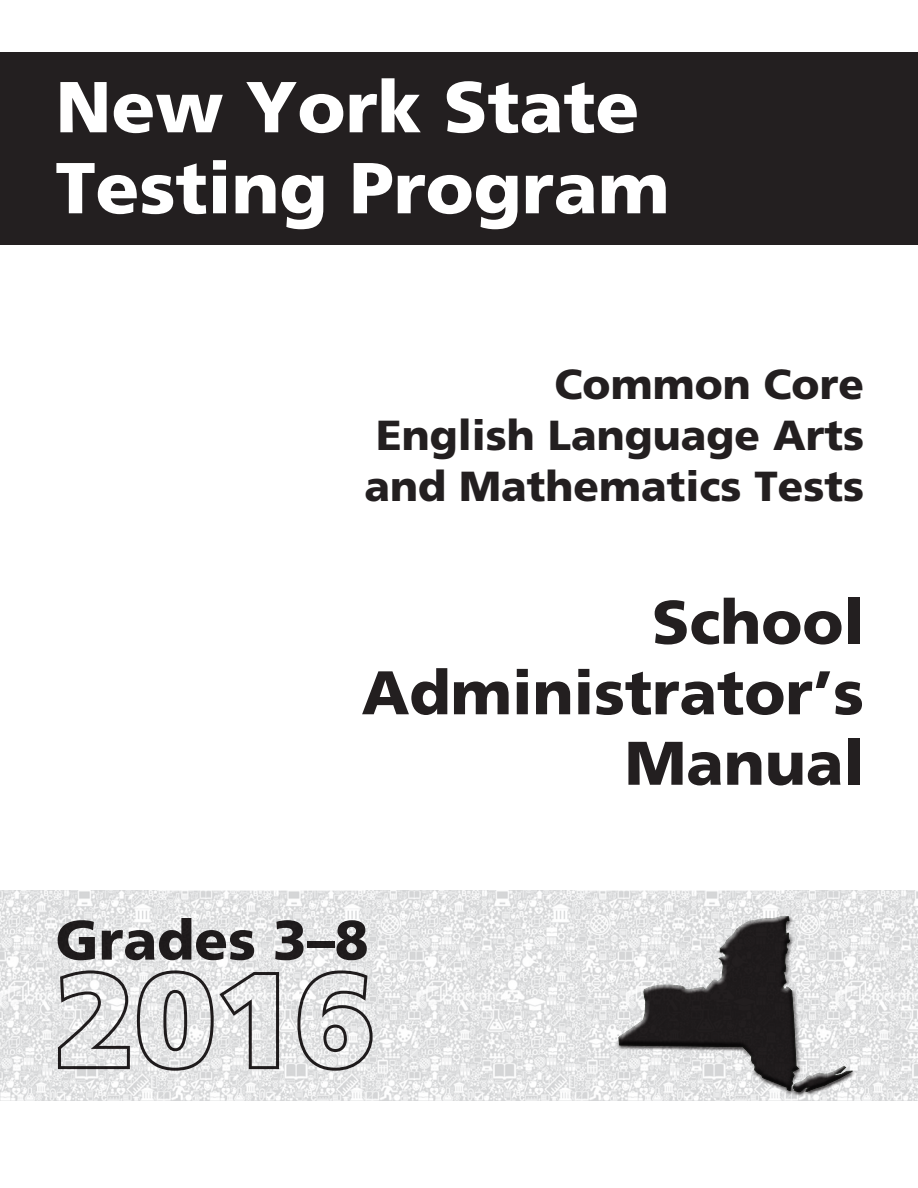
<style>
.page{position:relative;width:918px;height:1188px;background:#fff}
.page>*{position:absolute;margin:0;border:0;box-sizing:border-box;transform-origin:0 0}
.t1{font:900 130.5px "Frutiger LT Std";color:#fff}
.t2{font:900 72px/81px "Frutiger LT Std";color:#fff}
.t3{font:900 61.5px/70.5px "Frutiger LT Std";color:#231f20;text-align:right}
.t4{font:900 55.5px "Frutiger LT Std";color:#231f20}
.t5{font:900 42px/51px "Frutiger LT Std";color:#231f20;text-align:justify}
</style>
<div class="page">
<div style="left:0;top:52px;width:918px;height:193px;background:#231f20"></div>
<img style="left:0;top:891px;width:918px;height:210px">
<h2 class="t2" style="left:56px;top:66px;width:616px">New York State<br>Testing Program</h2>
<p class="t5" style="left:365px;top:359px;width:501px;text-indent:190px">Common Core English Language Arts and Mathematics Tests</p>
<h3 class="t3" style="left:362px;top:587px;width:504px">School<br>Administrator’s<br>Manual</h3>
<h3 class="t4" style="left:56px;top:907px;width:315px">Grades 3–8</h3>
<h1 class="t1" style="left:56px;top:942px;width:321px">2016</h1>
</div>
